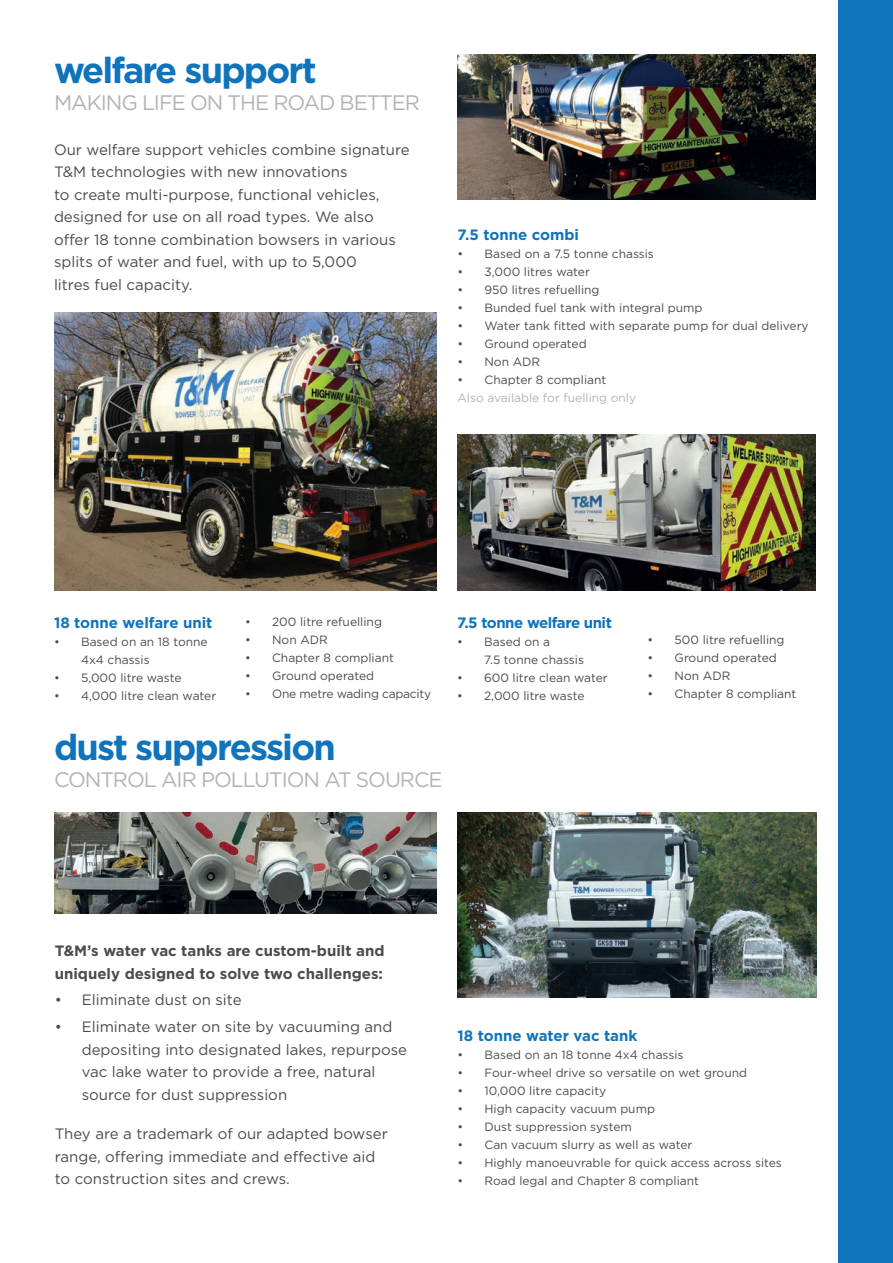
<style>
.page{position:relative;width:893px;height:1263px;background:#fff}
.page>*{position:absolute;margin:0;border:0;box-sizing:border-box;transform-origin:0 0}
.t1{font:700 36px "Gotham";letter-spacing:-.05em;color:#1074bc}
.t2{font:21px "Gotham";letter-spacing:-.05em;color:#b2b3b7}
.t3{font:15px/22.5px "Gotham";color:#4b4c4d}
.t4{font:700 15px/22.5px "Gotham";color:#4b4c4d}
.t5{font:700 15px "Gotham";color:#1074bc}
.t6{font:700 15px "Gotham";letter-spacing:-.03em;color:#1074bc}
.t7{font:12px/18px "Gotham";color:#4b4c4d}
.t8{font:12px "Gotham";color:#b2b3b7}
.t9{font:12px "Gotham";letter-spacing:-.02em;color:#4b4c4d}
</style>
<div class="page">
<div style="left:839px;top:0;width:54px;height:1263px;background:#1074bc"></div>
<img style="left:457px;top:54px;width:358px;height:146px">
<img style="left:457px;top:435px;width:358px;height:155px">
<img style="left:54px;top:312px;width:382px;height:278px">
<img style="left:55px;top:812px;width:381px;height:101px">
<img style="left:457px;top:812px;width:359px;height:185px">
<p class="t1" style="left:54px;top:46px;width:264px">welfare support</p>
<p class="t2" style="left:54px;top:89px;width:368px">MAKING LIFE ON THE ROAD BETTER</p>
<p class="t3" style="left:54px;top:138px;width:357px">Our welfare support vehicles combine signature T&amp;M technologies with new innovations<br>to create multi-purpose, functional vehicles, designed for use on all road types. We also offer 18 tonne combination bowsers in various splits of water and fuel, with up to 5,000<br>litres fuel capacity.</p>
<p class="t5" style="left:457px;top:225px;width:123px">7.5 tonne combi</p>
<p class="t7" style="left:457px;top:245px;width:198px">• Based on a 7.5 tonne chassis</p>
<p class="t7" style="left:457px;top:263px;width:134px">• 3,000 litres water</p>
<p class="t7" style="left:457px;top:281px;width:144px">• 950 litres refuelling</p>
<p class="t7" style="left:457px;top:299px;width:246px">• Bunded fuel tank with integral pump</p>
<p class="t7" style="left:457px;top:317px;width:353px">• Water tank fitted with separate pump for dual delivery</p>
<p class="t7" style="left:457px;top:335px;width:131px">• Ground operated</p>
<p class="t7" style="left:457px;top:353px;width:84px">• Non ADR</p>
<p class="t7" style="left:457px;top:371px;width:150px">• Chapter 8 compliant</p>
<p class="t8" style="left:457px;top:390px;width:180px">Also available for fuelling only</p>
<p class="t5" style="left:54px;top:613px;width:160px">18 tonne welfare unit</p>
<p class="t7" style="left:81px;top:632px;width:128px;text-indent:-27px">• Based on an 18 tonne<br>4x4 chassis</p>
<p class="t7" style="left:54px;top:668px;width:129px">• 5,000 litre waste</p>
<p class="t7" style="left:54px;top:686px;width:164px">• 4,000 litre clean water</p>
<p class="t7" style="left:245px;top:612px;width:138px">• 200 litre refuelling</p>
<p class="t7" style="left:245px;top:630px;width:84px">• Non ADR</p>
<p class="t7" style="left:245px;top:648px;width:150px">• Chapter 8 compliant</p>
<p class="t7" style="left:245px;top:666px;width:131px">• Ground operated</p>
<p class="t9" style="left:245px;top:686px;width:187px">• One metre wading capacity</p>
<p class="t1" style="left:54px;top:724px;width:283px">dust suppression</p>
<p class="t2" style="left:54px;top:766px;width:390px">CONTROL AIR POLLUTION AT SOURCE</p>
<p class="t6" style="left:457px;top:613px;width:156px">7.5 tonne welfare unit</p>
<p class="t7" style="left:484px;top:632px;width:101px;text-indent:-27px">• Based on a<br>7.5 tonne chassis</p>
<p class="t7" style="left:457px;top:668px;width:152px">• 600 litre clean water</p>
<p class="t7" style="left:457px;top:686px;width:129px">• 2,000 litre waste</p>
<p class="t7" style="left:648px;top:630px;width:138px">• 500 litre refuelling</p>
<p class="t7" style="left:648px;top:648px;width:131px">• Ground operated</p>
<p class="t7" style="left:648px;top:666px;width:84px">• Non ADR</p>
<p class="t7" style="left:648px;top:684px;width:150px">• Chapter 8 compliant</p>
<p class="t4" style="left:55px;top:939px;width:331px">T&amp;M’s water vac tanks are custom-built and uniquely designed to solve two challenges:</p>
<p class="t3" style="left:55px;top:988px;width:188px">• Eliminate dust on site</p>
<p class="t3" style="left:82px;top:1015px;width:327px;text-indent:-27px">• Eliminate water on site by vacuuming and depositing into designated lakes, repurpose vac lake water to provide a free, natural source for dust suppression</p>
<p class="t3" style="left:55px;top:1122px;width:334px">They are a trademark of our adapted bowser range, offering immediate and effective aid to construction sites and crews.</p>
<p class="t5" style="left:457px;top:1026px;width:181px">18 tonne water vac tank</p>
<p class="t7" style="left:457px;top:1046px;width:228px">• Based on an 18 tonne 4x4 chassis</p>
<p class="t7" style="left:457px;top:1064px;width:291px">• Four-wheel drive so versatile on wet ground</p>
<p class="t7" style="left:457px;top:1082px;width:150px">• 10,000 litre capacity</p>
<p class="t7" style="left:457px;top:1100px;width:199px">• High capacity vacuum pump</p>
<p class="t7" style="left:457px;top:1118px;width:176px">• Dust suppression system</p>
<p class="t7" style="left:457px;top:1136px;width:236px">• Can vacuum slurry as well as water</p>
<p class="t7" style="left:457px;top:1154px;width:326px">• Highly manoeuvrable for quick access across sites</p>
<p class="t7" style="left:457px;top:1172px;width:243px">• Road legal and Chapter 8 compliant</p>
</div>
